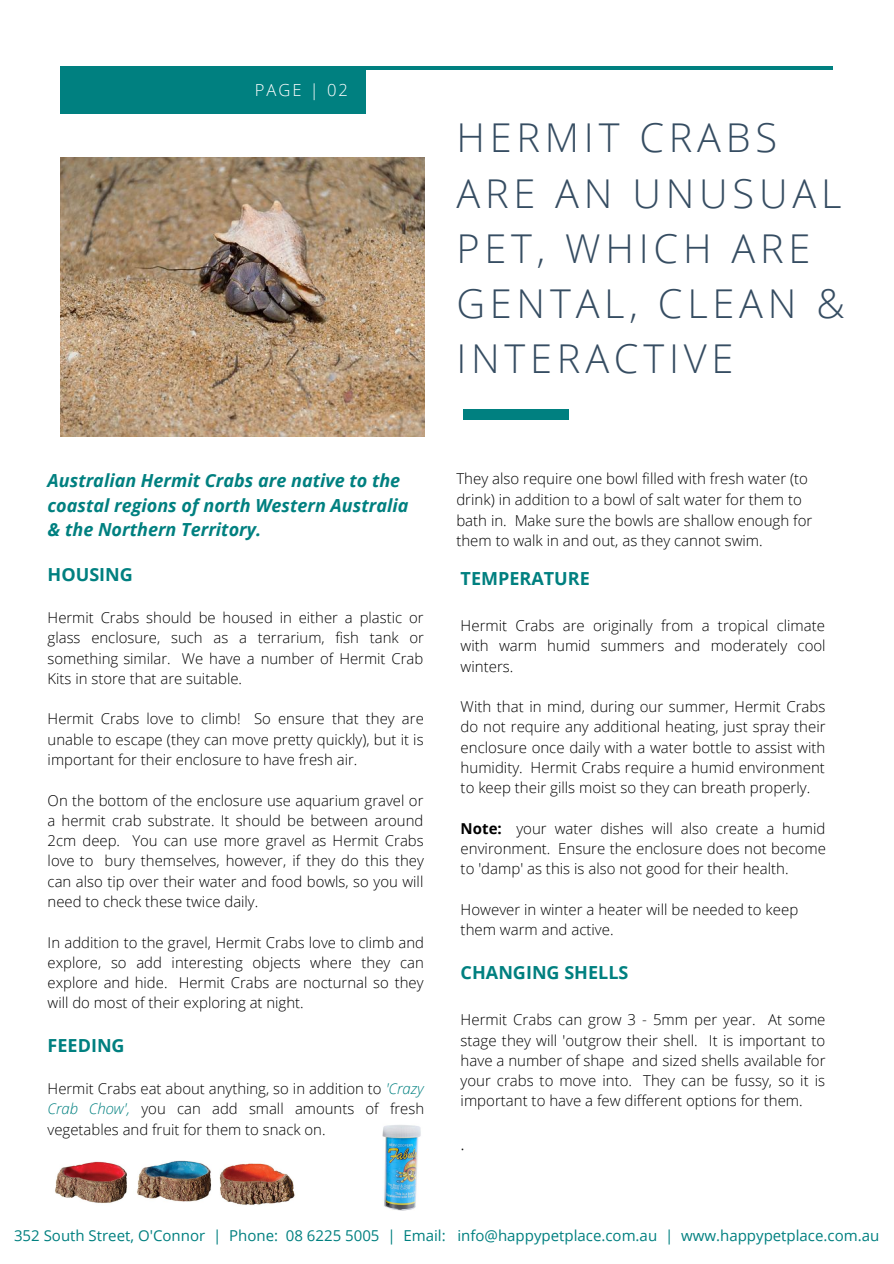
<style>
.page{position:relative;width:894px;height:1264px;background:#fff}
.page>*{position:absolute;margin:0;border:0;box-sizing:border-box;transform-origin:0 0}
.t1{font:300 39.75px/55.2px "Open Sans";letter-spacing:.12em;color:#364d62}
.t2{font:italic 700 18px/24.8px "Open Sans";color:#008080}
.t3{font:700 18px "Open Sans";color:#008080}
.t4{font:300 18px "Open Sans";color:#000}
.t5{font:300 16.5px "Open Sans";letter-spacing:.12em;color:#fff}
.t6{font:300 15px/20.2px "Open Sans";color:#000;text-align:justify}
.t7{font:15px "Open Sans";color:#008080}
.t8{font:300 14.85px/20.2px "Open Sans";color:#000;text-align:justify}
.s1{font-style:italic;color:#008080}
.s2{font-weight:700}
</style>
<div class="page">
<img style="left:61px;top:157px;width:363px;height:279px">
<div style="left:463px;top:409px;width:106px;height:11px;background:#008080"></div>
<hr style="left:61px;top:66px;width:771px;height:4px;background:#008080">
<div style="left:61px;top:66px;width:305px;height:48px;background:#008080"></div>
<img style="left:382px;top:1125px;width:39px;height:84px">
<img style="left:55px;top:1160px;width:240px;height:45px">
<p class="t5" style="left:255px;top:78px;width:94px">PAGE | 02</p>
<h1 class="t1" style="left:456px;top:109px;width:390px">HERMIT CRABS<br>ARE AN UNUSUAL<br>PET, WHICH ARE<br>GENTAL, CLEAN &amp;<br>INTERACTIVE</h1>
<p class="t2" style="left:48px;top:467px;width:362px">Australian Hermit Crabs are native to the coastal regions of north Western Australia &amp; the Northern Territory.</p>
<p class="t3" style="left:48px;top:562px;width:87px">HOUSING</p>
<p class="t8" style="left:48px;top:607px;width:378px">Hermit Crabs should be housed in either a plastic or glass enclosure, such as a terrarium, fish tank or something similar. We have a number of Hermit Crab Kits in store that are suitable.</p>
<p class="t8" style="left:48px;top:708px;width:377px">Hermit Crabs love to climb! So ensure that they are unable to escape (they can move pretty quickly), but it is important for their enclosure to have fresh air.</p>
<p class="t8" style="left:48px;top:789px;width:378px">On the bottom of the enclosure use aquarium gravel or a hermit crab substrate. It should be between around 2cm deep. You can use more gravel as Hermit Crabs love to bury themselves, however, if they do this they can also tip over their water and food bowls, so you will need to check these twice daily.</p>
<p class="t8" style="left:48px;top:931px;width:378px">In addition to the gravel, Hermit Crabs love to climb and explore, so add interesting objects where they can explore and hide. Hermit Crabs are nocturnal so they will do most of their exploring at night.</p>
<p class="t3" style="left:48px;top:1033px;width:79px">FEEDING</p>
<p class="t8" style="left:48px;top:1078px;width:378px">Hermit Crabs eat about anything, so in addition to <span class="s1">'Crazy Crab Chow',</span> you can add small amounts of fresh vegetables and fruit for them to snack on.</p>
<p class="t6" style="left:456px;top:468px;width:357px;line-height:20.7px;text-align:left">They also require one bowl filled with fresh water (to drink) in addition to a bowl of salt water for them to bath in. Make sure the bowls are shallow enough for them to walk in and out, as they cannot swim.</p>
<p class="t3" style="left:460px;top:565px;width:131px">TEMPERATURE</p>
<p class="t6" style="left:460px;top:615px;width:366px">Hermit Crabs are originally from a tropical climate with warm humid summers and moderately cool winters.</p>
<p class="t6" style="left:460px;top:696px;width:366px">With that in mind, during our summer, Hermit Crabs do not require any additional heating, just spray their enclosure once daily with a water bottle to assist with humidity. Hermit Crabs require a humid environment to keep their gills moist so they can breath properly.</p>
<p class="t6" style="left:460px;top:817px;width:366px"><span class="s2">Note:</span> your water dishes will also create a humid environment. Ensure the enclosure does not become to 'damp' as this is also not good for their health.</p>
<p class="t6" style="left:460px;top:898px;width:339px">However in winter a heater will be needed to keep them warm and active.</p>
<p class="t3" style="left:460px;top:959px;width:169px">CHANGING SHELLS</p>
<p class="t6" style="left:460px;top:1009px;width:366px">Hermit Crabs can grow 3 - 5mm per year. At some stage they will 'outgrow their shell. It is important to have a number of shape and sized shells available for your crabs to move into. They can be fussy, so it is important to have a few different options for them.</p>
<p class="t4" style="left:460px;top:1131px;width:6px">.</p>
<p class="t7" style="left:14px;top:1225px;width:866px">352 South Street, O'Connor | Phone: 08 6225 5005 | Email: info@happypetplace.com.au | www.happypetplace.com.au</p>
</div>
